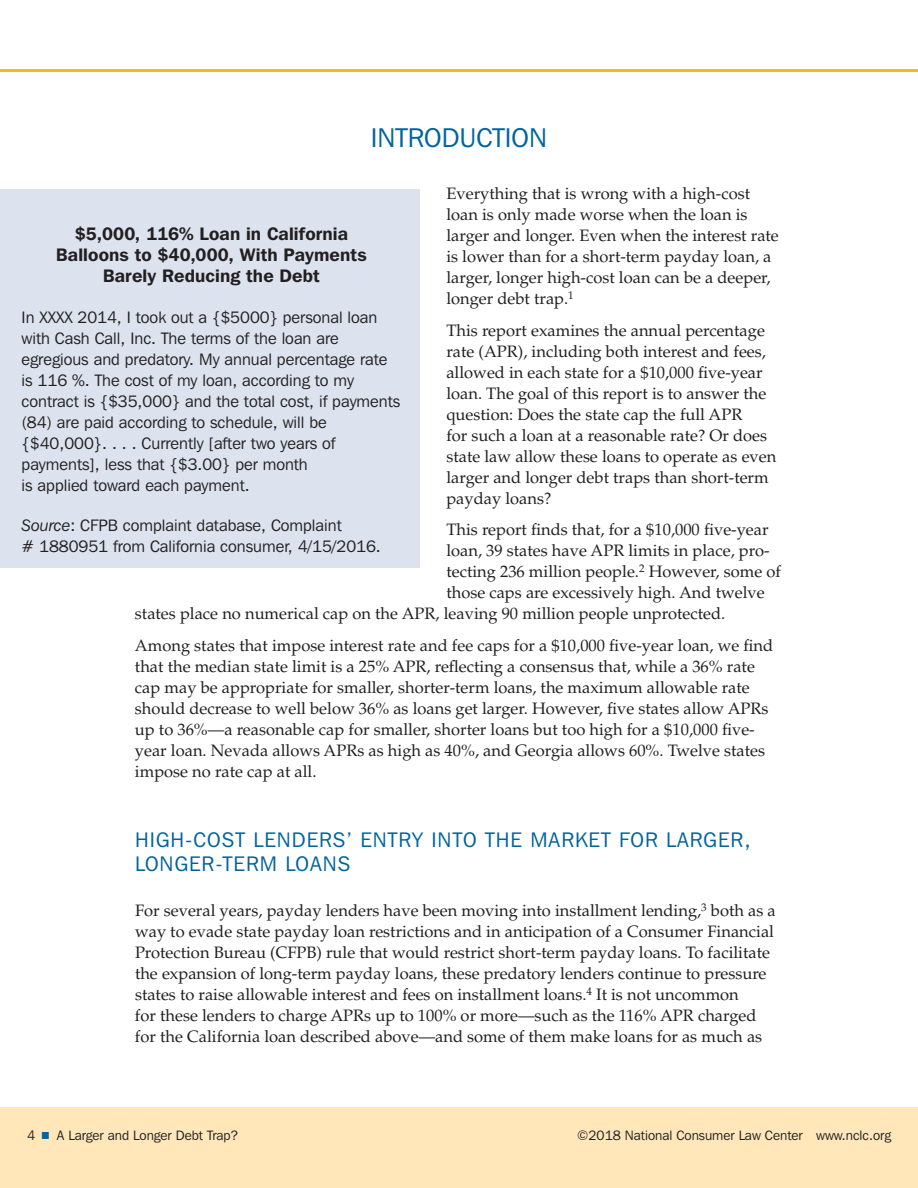
<style>
.page{position:relative;width:918px;height:1188px;background:#fff}
.page>*{position:absolute;margin:0;border:0;box-sizing:border-box;transform-origin:0 0}
.t1{font:27px "Franklin Gothic IT Cby BT";color:#00649d}
.t2{font:21px/24px "Franklin Gothic IT Cby BT";letter-spacing:.05em;color:#00649d}
.t3{font:600 18px/21px "Franklin Gothic IT Cby BT";letter-spacing:.01em;color:#231f20;text-align:center}
.t4{font:16.5px/21px "Palatino LT Std";color:#231f20}
.t5{font:16.5px/21px "Franklin Gothic IT Cby BT";color:#231f20}
.t6{font:13.5px "Franklin Gothic IT Cby BT";color:#231f20}
.s1{font-style:italic}
</style>
<div class="page">
<div style="left:0;top:1107px;width:918px;height:81px;background:#ffe7b9"></div>
<hr style="left:0;top:69px;width:918px;height:3px;background:#fdb913">
<div style="left:0;top:190px;width:419px;height:378px;background:#dce3ee"></div>
<h1 class="t1" style="left:371px;top:121px;width:178px">INTRODUCTION</h1>
<p class="t4" style="left:446px;top:183px;width:334px">Everything that is wrong with a high-cost loan is only made worse when the loan is larger and longer. Even when the interest rate is lower than for a short-term payday loan, a larger, longer high-cost loan can be a deeper, longer debt trap.<sup>1</sup></p>
<p class="t4" style="left:446px;top:320px;width:332px">This report examines the annual percentage rate (APR), including both interest and fees, allowed in each state for a $10,000 five-year loan. The goal of this report is to answer the question: Does the state cap the full APR<br>for such a loan at a reasonable rate? Or does state law allow these loans to operate as even larger and longer debt traps than short-term payday loans?</p>
<p class="t4" style="left:446px;top:519px;width:324px">This report finds that, for a $10,000 five-year</p>
<p class="t4" style="left:446px;top:540px;width:325px">loan, 39 states have APR limits in place, pro-</p>
<p class="t4" style="left:446px;top:561px;width:336px">tecting 236 million people.<sup>2</sup> However, some of</p>
<p class="t4" style="left:446px;top:582px;width:320px">those caps are excessively high. And twelve</p>
<p class="t4" style="left:135px;top:603px;width:592px">states place no numerical cap on the APR, leaving 90 million people unprotected.</p>
<p class="t4" style="left:135px;top:635px;width:640px">Among states that impose interest rate and fee caps for a $10,000 five-year loan, we find that the median state limit is a 25% APR, reflecting a consensus that, while a 36% rate cap may be appropriate for smaller, shorter-term loans, the maximum allowable rate should decrease to well below 36% as loans get larger. However, five states allow APRs up to 36%—a reasonable cap for smaller, shorter loans but too high for a $10,000 five&shy;year loan. Nevada allows APRs as high as 40%, and Georgia allows 60%. Twelve states impose no rate cap at all.</p>
<p class="t3" style="left:56px;top:223px;width:312px">$5,000, 116% Loan in California<br>Balloons to $40,000, With Payments<br>Barely Reducing the Debt</p>
<p class="t5" style="left:22px;top:306px;width:380px">In XXXX 2014, I took out a {$5000} personal loan with Cash Call, Inc. The terms of the loan are egregious and predatory. My annual percentage rate is 116 %. The cost of my loan, according to my contract is {$35,000} and the total cost, if payments (84) are paid according to schedule, will be {$40,000}. . . . Currently [after two years of payments], less that {$3.00} per month<br>is applied toward each payment.</p>
<p class="t5" style="left:22px;top:515px;width:361px"><span class="s1">Source</span>: CFPB complaint database, Complaint<br># 1880951 from California consumer, 4/15/2016.</p>
<p class="t2" style="left:135px;top:827px;width:617px">HIGH-COST LENDERS’ ENTRY INTO THE MARKET FOR LARGER,<br>LONGER-TERM LOANS</p>
<p class="t4" style="left:135px;top:900px;width:642px">For several years, payday lenders have been moving into installment lending,<sup>3</sup> both as a way to evade state payday loan restrictions and in anticipation of a Consumer Financial Protection Bureau (CFPB) rule that would restrict short-term payday loans. To facilitate the expansion of long-term payday loans, these predatory lenders continue to pressure states to raise allowable interest and fees on installment loans.<sup>4</sup> It is not uncommon<br>for these lenders to charge APRs up to 100% or more—such as the 116% APR charged for the California loan described above—and some of them make loans for as much as</p>
<p class="t6" style="left:27px;top:1127px;width:10px">4</p>
<p class="t6" style="left:57px;top:1127px;width:183px">A Larger and Longer Debt Trap?</p>
<p class="t6" style="left:577px;top:1127px;width:315px">©2018 National Consumer Law Center www.nclc.org</p>
</div>
